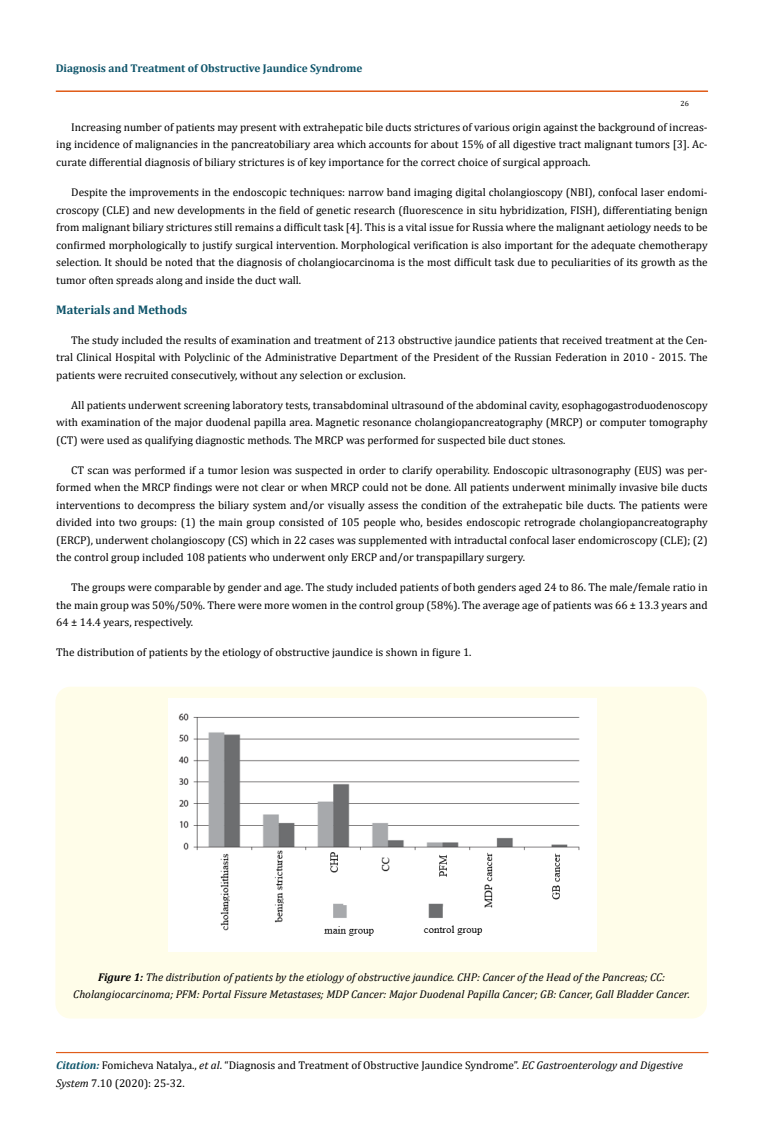
<style>
.page{position:relative;width:764px;height:1142px;background:#fff}
.page>*{position:absolute;margin:0;border:0;box-sizing:border-box;transform-origin:0 0}
.t1{font:700 12.5px "Cambria";color:#0e546a}
.t2{font:11.25px/17.5px "Cambria";color:#000;text-align:justify}
.t3{font:italic 11.25px/17.5px "Cambria";color:#000;text-align:center}
.t4{font:700 11.25px "Cambria";color:#0e546a}
.t5{font:7.5px "Cambria";color:#000}
.s1{font-weight:700}
.s2{font-weight:700;font-style:italic;color:#0e546a}
.s3{font-style:italic}
</style>
<div class="page">
<div style="left:56px;top:91px;width:651px;height:1px;border:1px solid #e05d1a"></div>
<div style="left:56px;top:1052px;width:652px;height:1px;border:1px solid #e05d1a"></div>
<div style="left:55px;top:686px;width:652px;height:332px;background:#fffde9;border-radius:15px"></div>
<img style="left:168px;top:698px;width:428px;height:253px">
<p class="t4" style="left:56px;top:60px;width:308px">Diagnosis and Treatment of Obstructive Jaundice Syndrome</p>
<p class="t5" style="left:680px;top:98px;width:10px">26</p>
<p class="t2" style="left:56px;top:118px;width:653px;text-indent:15px">Increasing number of patients may present with extrahepatic bile ducts strictures of various origin against the background of increas&shy;ing incidence of malignancies in the pancreatobiliary area which accounts for about 15% of all digestive tract malignant tumors [3]. Ac&shy;curate differential diagnosis of biliary strictures is of key importance for the correct choice of surgical approach.</p>
<p class="t2" style="left:56px;top:183px;width:653px;text-indent:15px">Despite the improvements in the endoscopic techniques: narrow band imaging digital cholangioscopy (NBI), confocal laser endomi&shy;croscopy (CLE) and new developments in the field of genetic research (fluorescence in situ hybridization, FISH), differentiating benign from malignant biliary strictures still remains a difficult task [4]. This is a vital issue for Russia where the malignant aetiology needs to be confirmed morphologically to justify surgical intervention. Morphological verification is also important for the adequate chemotherapy selection. It should be noted that the diagnosis of cholangiocarcinoma is the most difficult task due to peculiarities of its growth as the tumor often spreads along and inside the duct wall.</p>
<p class="t1" style="left:56px;top:300px;width:133px">Materials and Methods</p>
<p class="t2" style="left:56px;top:331px;width:653px;text-indent:15px">The study included the results of examination and treatment of 213 obstructive jaundice patients that received treatment at the Cen&shy;tral Clinical Hospital with Polyclinic of the Administrative Department of the President of the Russian Federation in 2010 - 2015. The patients were recruited consecutively, without any selection or exclusion.</p>
<p class="t2" style="left:56px;top:396px;width:653px;text-indent:15px">All patients underwent screening laboratory tests, transabdominal ultrasound of the abdominal cavity, esophagogastroduodenoscopy with examination of the major duodenal papilla area. Magnetic resonance cholangiopancreatography (MRCP) or computer tomography (CT) were used as qualifying diagnostic methods. The MRCP was performed for suspected bile duct stones.</p>
<p class="t2" style="left:56px;top:461px;width:653px;text-indent:15px">CT scan was performed if a tumor lesion was suspected in order to clarify operability. Endoscopic ultrasonography (EUS) was per&shy;formed when the MRCP findings were not clear or when MRCP could not be done. All patients underwent minimally invasive bile ducts interventions to decompress the biliary system and/or visually assess the condition of the extrahepatic bile ducts. The patients were divided into two groups: (1) the main group consisted of 105 people who, besides endoscopic retrograde cholangiopancreatography (ERCP), underwent cholangioscopy (CS) which in 22 cases was supplemented with intraductal confocal laser endomicroscopy (CLE); (2) the control group included 108 patients who underwent only ERCP and/or transpapillary surgery.</p>
<p class="t2" style="left:56px;top:578px;width:653px;text-indent:15px">The groups were comparable by gender and age. The study included patients of both genders aged 24 to 86. The male/female ratio in the main group was 50%/50%. There were more women in the control group (58%). The average age of patients was 66 ± 13.3 years and 64 ± 14.4 years, respectively.</p>
<p class="t2" style="left:56px;top:643px;width:417px">The distribution of patients by the etiology of obstructive jaundice is shown in figure 1.</p>
<p class="t3" style="left:73px;top:967px;width:618px"><span class="s1">Figure 1:</span> The distribution of patients by the etiology of obstructive jaundice. CHP: Cancer of the Head of the Pancreas; CC:<br>Cholangiocarcinoma; PFM: Portal Fissure Metastases; MDP Cancer: Major Duodenal Papilla Cancer; GB: Cancer, Gall Bladder Cancer.</p>
<p class="t2" style="left:56px;top:1056px;width:628px"><span class="s2">Citation:</span> Fomicheva Natalya., <span class="s3">et al</span>. “Diagnosis and Treatment of Obstructive Jaundice Syndrome”. <span class="s3">EC Gastroenterology and Digestive<br>System</span> 7.10 (2020): 25-32.</p>
</div>
